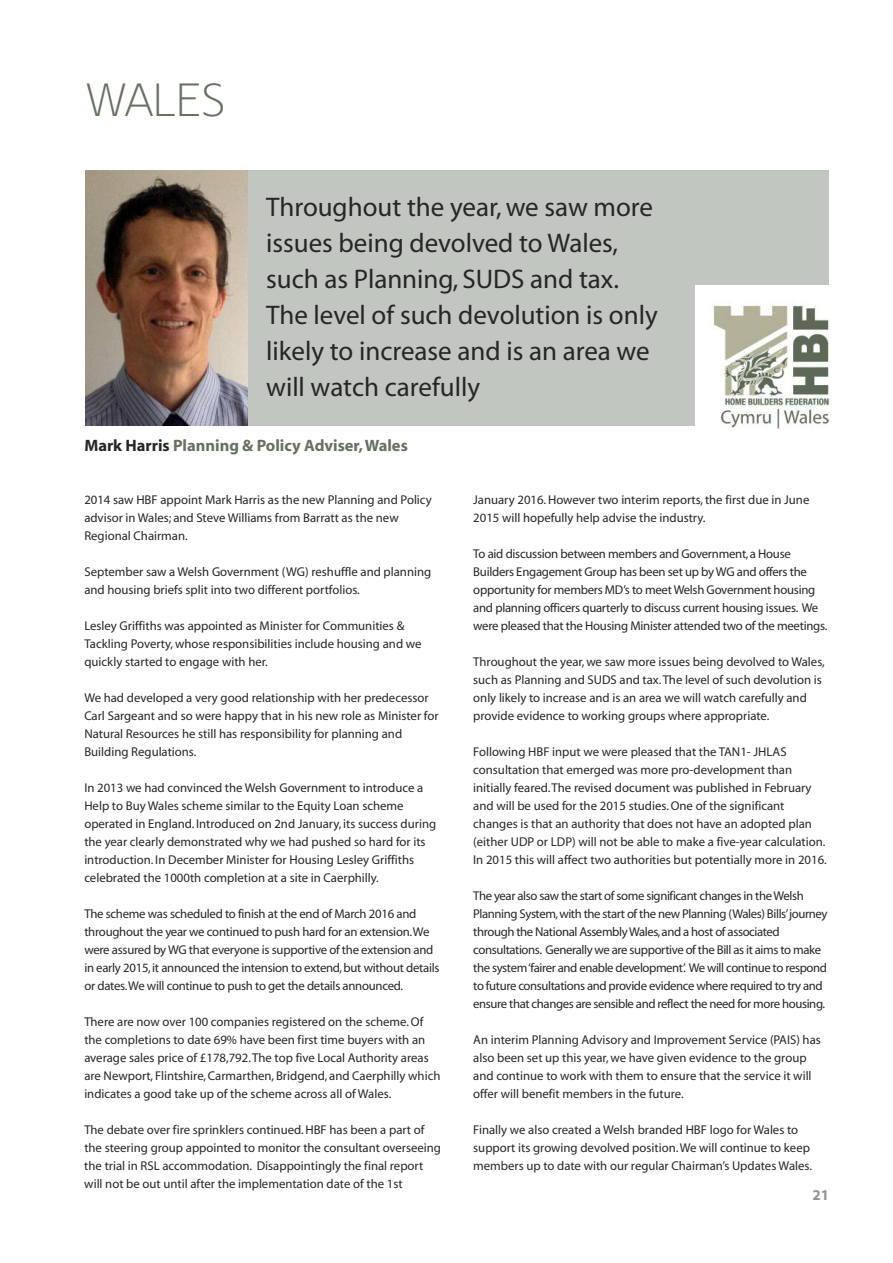
<style>
.page{position:relative;width:893px;height:1263px;background:#fff}
.page>*{position:absolute;margin:0;border:0;box-sizing:border-box;transform-origin:0 0}
.t1{font:200 46.5px "Memorandum SG";letter-spacing:-.02em;color:#667162}
.t2{font:27px/36px "Myriad";color:#272627}
.t3{font:700 16.5px "Myriad";color:#667162}
.t4{font:700 15px "Myriad";color:#939393}
.t5{font:12.75px/18px "Myriad";color:#272627}
.t6{font:12.75px/18px "Myriad";letter-spacing:-.02em;color:#272627}
.t7{font:12.75px/18px "Myriad";letter-spacing:-.03em;color:#272627}
.s1{color:#272627}
</style>
<div class="page">
<img style="left:86px;top:170px;width:162px;height:255px">
<svg style="left:248px;top:425px;width:447px;height:1px"></svg>
<div style="left:248px;top:170px;width:581px;height:255px;background:#c2c6c0"></div>
<div style="left:695px;top:286px;width:155px;height:143px;background:#fff"></div>
<img style="left:713px;top:305px;width:118px;height:124px">
<h1 class="t1" style="left:86px;top:73px;width:142px">WALES</h1>
<h2 class="t2" style="left:266px;top:191px;width:393px">Throughout the year,we saw more issues being devolved to Wales, such as Planning, SUDS and tax.<br>The level of such devolution is only likely to increase and is an area we will watch carefully</h2>
<p class="t3" style="left:84px;top:439px;width:325px"><span class="s1">Mark Harris</span> Planning &amp; Policy Adviser,Wales</p>
<p class="t5" style="left:84px;top:492px;width:349px">2014 saw HBF appoint Mark Harris as the new Planning and Policy advisor in Wales; and Steve Williams from Barratt as the new<br>Regional Chairman.</p>
<p class="t5" style="left:84px;top:564px;width:348px">September saw a Welsh Government (WG) reshuffle and planning and housing briefs split into two different portfolios.</p>
<p class="t5" style="left:84px;top:618px;width:339px">Lesley Griffiths was appointed as Minister for Communities &amp;<br>Tackling Poverty,whose responsibilities include housing and we quickly started to engage with her.</p>
<p class="t5" style="left:84px;top:690px;width:356px">We had developed a very good relationship with her predecessor Carl Sargeant and so were happy that in his new role as Minister for Natural Resources he still has responsibility for planning and Building Regulations.</p>
<p class="t5" style="left:84px;top:780px;width:353px">In 2013 we had convinced the Welsh Government to introduce a Help to Buy Wales scheme similar to the Equity Loan scheme operated in England. Introduced on 2nd January, its success during the year clearly demonstrated why we had pushed so hard for its introduction. In December Minister for Housing Lesley Griffiths celebrated the 1000th completion at a site in Caerphilly.</p>
<p class="t6" style="left:84px;top:906px;width:357px">The scheme was scheduled to finish at the end of March 2016 and throughout the year we continued to push hard for an extension.We were assured by WG that everyone is supportive of the extension and in early 2015,it announced the intension to extend,but without details or dates.We will continue to push to get the details announced.</p>
<p class="t5" style="left:84px;top:1014px;width:358px">There are now over 100 companies registered on the scheme.Of the completions to date 69% have been first time buyers with an average sales price of £178,792.The top five Local Authority areas are Newport, Flintshire,Carmarthen, Bridgend, and Caerphilly which indicates a good take up of the scheme across all of Wales.</p>
<p class="t5" style="left:84px;top:1122px;width:358px">The debate over fire sprinklers continued.HBF has been a part of the steering group appointed to monitor the consultant overseeing the trial in RSL accommodation. Disappointingly the final report will not be out until after the implementation date of the 1st</p>
<p class="t5" style="left:473px;top:492px;width:338px">January 2016.However two interim reports,the first due in June<br>2015 will hopefully help advise the industry.</p>
<p class="t6" style="left:473px;top:546px;width:356px">To aid discussion between members and Government,a House Builders Engagement Group has been set up by WG and offers the opportunity for members MD’s to meet Welsh Government housing and planning officers quarterly to discuss current housing issues. We were pleased that the Housing Minister attended two of the meetings.</p>
<p class="t5" style="left:473px;top:654px;width:353px">Throughout the year,we saw more issues being devolved to Wales, such as Planning and SUDS and tax.The level of such devolution is only likely to increase and is an area we will watch carefully and provide evidence to working groups where appropriate.</p>
<p class="t5" style="left:473px;top:744px;width:355px">Following HBF input we were pleased that the TAN1- JHLAS consultation that emerged was more pro-development than initially feared.The revised document was published in February and will be used for the 2015 studies.One of the significant changes is that an authority that does not have an adopted plan (either UDP or LDP) will not be able to make a five-year calculation.<br>In 2015 this will affect two authorities but potentially more in 2016.</p>
<p class="t7" style="left:473px;top:888px;width:356px">The year also saw the start of some significant changes in theWelsh Planning System,with the start of the new Planning (Wales) Bills’journey through the National AssemblyWales,and a host of associated consultations. Generally we are supportive of the Bill as it aims to make the system‘fairer and enable development’. We will continue to respond to future consultations and provide evidence where required to try and ensure that changes are sensible and reflect the need for more housing.</p>
<p class="t5" style="left:473px;top:1032px;width:349px">An interim Planning Advisory and Improvement Service (PAIS) has also been set up this year,we have given evidence to the group and continue to work with them to ensure that the service it will offer will benefit members in the future.</p>
<p class="t5" style="left:473px;top:1122px;width:340px">Finally we also created a Welsh branded HBF logo for Wales to support its growing devolved position.We will continue to keep members up to date with our regular Chairman’s Updates Wales.</p>
<p class="t4" style="left:813px;top:1189px;width:18px">21</p>
</div>
